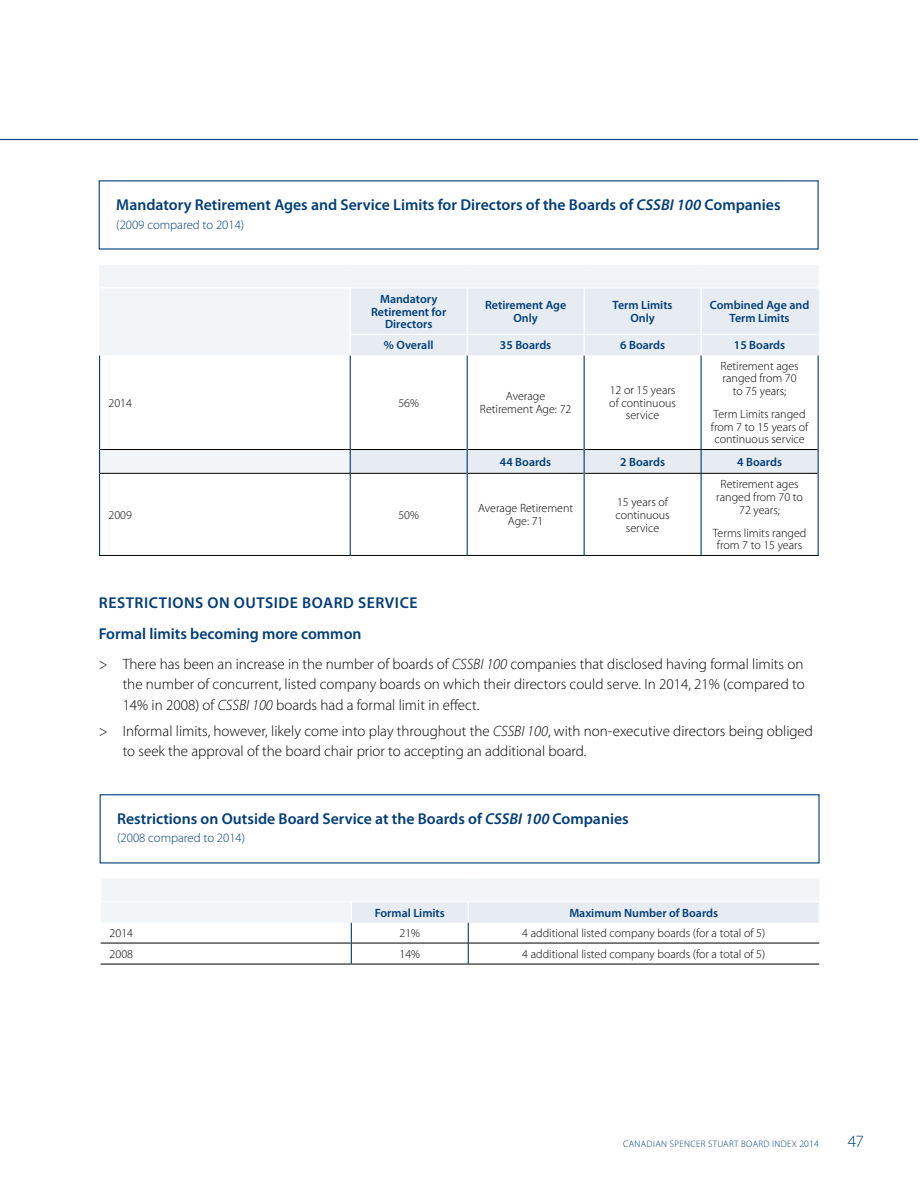
<style>
.page{position:relative;width:918px;height:1188px;background:#fff}
.page>*{position:absolute;margin:0;border:0;box-sizing:border-box;transform-origin:0 0}
.t1{font:300 17.25px "Myriad Pro";color:#003d79}
.t2{font:600 15.75px "Myriad Pro";color:#003d79}
.t3{font:600 15.75px/30.5px "Myriad Pro";letter-spacing:.025em;color:#003d79}
.t4{font:300 15px/20.2px "Myriad Pro";color:#000;text-align:justify}
.t5{font:300 12.75px "Myriad Pro";color:#003d79}
.t6{font:300 12px/12.8px "Myriad Pro";color:#000;text-align:center}
.t7{font:600 12px/12.8px "Myriad Pro";color:#003d79;text-align:center}
.t8{font:300 9.3px "Myriad Pro";letter-spacing:.035em;color:#003d79}
.s1{font-style:italic}
.s2{font-size:9.75px}
</style>
<div class="page">
<hr style="left:0;top:139px;width:918px;height:1px;background:#003d79">
<svg style="left:100px;top:265px;width:718px;height:208px;fill:#f2f5f8"></svg>
<svg style="left:351px;top:288px;width:467px;height:185px"></svg>
<hr style="left:350px;top:449px;width:117px;height:1px;background:#000">
<hr style="left:468px;top:449px;width:116px;height:1px;background:#000">
<hr style="left:585px;top:449px;width:116px;height:1px;background:#000">
<hr style="left:350px;top:473px;width:117px;height:1px;background:#000">
<hr style="left:468px;top:473px;width:116px;height:1px;background:#000">
<hr style="left:585px;top:473px;width:116px;height:1px;background:#000">
<hr style="left:350px;top:555px;width:117px;height:1px;background:#000">
<hr style="left:467px;top:555px;width:117px;height:1px;background:#000">
<hr style="left:584px;top:555px;width:117px;height:1px;background:#000">
<hr style="left:467px;top:288px;width:1px;height:46px;background:#fff">
<hr style="left:584px;top:288px;width:1px;height:46px;background:#fff">
<hr style="left:467px;top:355px;width:1px;height:95px;background:#003d79">
<hr style="left:584px;top:355px;width:1px;height:95px;background:#003d79">
<svg style="left:467px;top:450px;width:1px;height:23px"></svg>
<svg style="left:584px;top:450px;width:1px;height:23px"></svg>
<hr style="left:467px;top:473px;width:1px;height:82px;background:#003d79">
<hr style="left:584px;top:473px;width:1px;height:82px;background:#003d79">
<hr style="left:467px;top:287px;width:117px;height:1px;background:#fff">
<hr style="left:584px;top:287px;width:117px;height:1px;background:#fff">
<hr style="left:350px;top:287px;width:117px;height:1px;background:#fff">
<hr style="left:351px;top:334px;width:116px;height:1px;background:#fff">
<hr style="left:467px;top:334px;width:117px;height:1px;background:#fff">
<hr style="left:584px;top:334px;width:117px;height:1px;background:#fff">
<svg style="left:467px;top:335px;width:1px;height:20px"></svg>
<svg style="left:584px;top:335px;width:1px;height:20px"></svg>
<hr style="left:99px;top:355px;width:1px;height:95px;background:#003d79">
<hr style="left:350px;top:355px;width:1px;height:94px;background:#003d79">
<svg style="left:99px;top:450px;width:1px;height:23px"></svg>
<svg style="left:350px;top:450px;width:1px;height:23px"></svg>
<hr style="left:99px;top:473px;width:1px;height:82px;background:#003d79">
<hr style="left:350px;top:474px;width:1px;height:81px;background:#003d79">
<hr style="left:100px;top:449px;width:250px;height:1px;background:#000">
<hr style="left:100px;top:473px;width:250px;height:1px;background:#000">
<hr style="left:99px;top:555px;width:251px;height:1px;background:#000">
<hr style="left:701px;top:355px;width:1px;height:94px;background:#003d79">
<hr style="left:818px;top:355px;width:1px;height:95px;background:#003d79">
<svg style="left:701px;top:450px;width:1px;height:23px"></svg>
<svg style="left:818px;top:450px;width:1px;height:23px"></svg>
<hr style="left:701px;top:474px;width:1px;height:81px;background:#003d79">
<hr style="left:818px;top:473px;width:1px;height:82px;background:#003d79">
<hr style="left:701px;top:449px;width:117px;height:1px;background:#000">
<hr style="left:701px;top:473px;width:117px;height:1px;background:#000">
<hr style="left:701px;top:555px;width:118px;height:1px;background:#000">
<svg style="left:99px;top:265px;width:1px;height:23px"></svg>
<hr style="left:100px;top:287px;width:250px;height:1px;background:#fff">
<hr style="left:99px;top:288px;width:1px;height:46px;background:#f2f5f8">
<svg style="left:99px;top:334px;width:1px;height:21px"></svg>
<hr style="left:350px;top:288px;width:1px;height:46px;background:#fff">
<svg style="left:350px;top:334px;width:1px;height:21px"></svg>
<hr style="left:700px;top:288px;width:2px;height:46px;background:#fff">
<hr style="left:700px;top:335px;width:2px;height:20px;background:#fff">
<hr style="left:818px;top:288px;width:1px;height:46px;background:#e6ecf2">
<svg style="left:818px;top:334px;width:1px;height:21px"></svg>
<hr style="left:701px;top:334px;width:117px;height:1px;background:#fff">
<svg style="left:818px;top:265px;width:1px;height:22px"></svg>
<hr style="left:701px;top:287px;width:118px;height:1px;background:#fff">
<hr style="left:101px;top:964px;width:250px;height:1px;background:#000">
<hr style="left:351px;top:964px;width:117px;height:1px;background:#000">
<hr style="left:468px;top:964px;width:351px;height:1px;background:#000">
<svg style="left:100px;top:879px;width:720px;height:85px"></svg>
<hr style="left:100px;top:901px;width:251px;height:1px;background:#fff">
<hr style="left:351px;top:901px;width:117px;height:1px;background:#fff">
<div style="left:100px;top:794px;width:720px;height:69px;border:1px solid #003d79"></div>
<p class="t2" style="left:116px;top:194px;width:666px">Mandatory Retirement Ages and Service Limits for Directors of the Boards of <span class="s1">CSSBI 100</span> Companies</p>
<p class="t5" style="left:116px;top:217px;width:130px">(2009 compared to 2014)</p>
<p class="t7" style="left:371px;top:292px;width:77px">Mandatory<br>Retirement for<br>Directors</p>
<p class="t7" style="left:485px;top:299px;width:83px">Retirement Age<br>Only</p>
<p class="t7" style="left:613px;top:299px;width:61px">Term Limits<br>Only</p>
<p class="t7" style="left:710px;top:299px;width:101px">Combined Age and<br>Term Limits</p>
<p class="t7" style="left:384px;top:339px;width:51px">% Overall</p>
<p class="t7" style="left:500px;top:339px;width:53px">35 Boards</p>
<p class="t7" style="left:620px;top:339px;width:46px">6 Boards</p>
<p class="t7" style="left:734px;top:339px;width:53px">15 Boards</p>
<p class="t6" style="left:109px;top:396px;width:25px">2014</p>
<p class="t6" style="left:398px;top:396px;width:22px">56%</p>
<p class="t6" style="left:480px;top:390px;width:93px">average retirement age: 72</p>
<p class="t6" style="left:609px;top:383px;width:68px">12 or 15 years of continuous service</p>
<p class="t6" style="left:721px;top:359px;width:80px">retirement ages ranged from 70 to 75 years;</p>
<p class="t6" style="left:711px;top:407px;width:99px;text-align:left">term Limits ranged from 7 to 15 years of continuous service</p>
<p class="t7" style="left:500px;top:455px;width:53px">44 Boards</p>
<p class="t7" style="left:620px;top:455px;width:46px">2 Boards</p>
<p class="t7" style="left:737px;top:455px;width:46px">4 Boards</p>
<p class="t6" style="left:109px;top:508px;width:25px">2009</p>
<p class="t6" style="left:398px;top:508px;width:22px">50%</p>
<p class="t6" style="left:478px;top:502px;width:97px">average retirement age: 71</p>
<p class="t6" style="left:615px;top:496px;width:56px">15 years of continuous service</p>
<p class="t6" style="left:716px;top:478px;width:88px">retirement ages ranged from 70 to<br>72 years;</p>
<p class="t6" style="left:713px;top:526px;width:95px">terms limits ranged from 7 to 15 years</p>
<p class="t3" style="left:99px;top:587px;width:320px">RESTRICTIONS ON OUTSIDE BOARD SERvICE<br>Formal limits becoming more common</p>
<p class="t4" style="left:123px;top:654px;width:684px;text-indent:-24px">&gt; there has been an increase in the number of boards of <span class="s1">CSSBI 100</span> companies that disclosed having formal limits on the number of concurrent, listed company boards on which their directors could serve. in 2014, 21% (compared to 14% in 2008) of <span class="s1">CSSBI 100</span> boards had a formal limit in effect.</p>
<p class="t4" style="left:123px;top:721px;width:692px;text-indent:-24px">&gt; informal limits, however, likely come into play throughout the <span class="s1">CSSBI 100</span>, with non-executive directors being obliged to seek the approval of the board chair prior to accepting an additional board.</p>
<p class="t2" style="left:117px;top:808px;width:513px">Restrictions on Outside Board Service at the Boards of <span class="s1">CSSBI 100</span> Companies</p>
<p class="t5" style="left:117px;top:831px;width:130px">(2008 compared to 2014)</p>
<p class="t7" style="left:375px;top:906px;width:72px">Formal Limits</p>
<p class="t7" style="left:569px;top:906px;width:150px">Maximum Number of Boards</p>
<p class="t6" style="left:110px;top:927px;width:25px">2014</p>
<p class="t6" style="left:400px;top:927px;width:22px">21%</p>
<p class="t6" style="left:522px;top:927px;width:244px">4 additional listed company boards (for a total of 5)</p>
<p class="t6" style="left:110px;top:948px;width:25px">2008</p>
<p class="t6" style="left:400px;top:948px;width:22px">14%</p>
<p class="t6" style="left:522px;top:948px;width:244px">4 additional listed company boards (for a total of 5)</p>
<p class="t8" style="left:623px;top:1138px;width:197px">Canadian spenCer stuart board index <span class="s2">2014</span></p>
<p class="t1" style="left:848px;top:1131px;width:18px">47</p>
</div>
